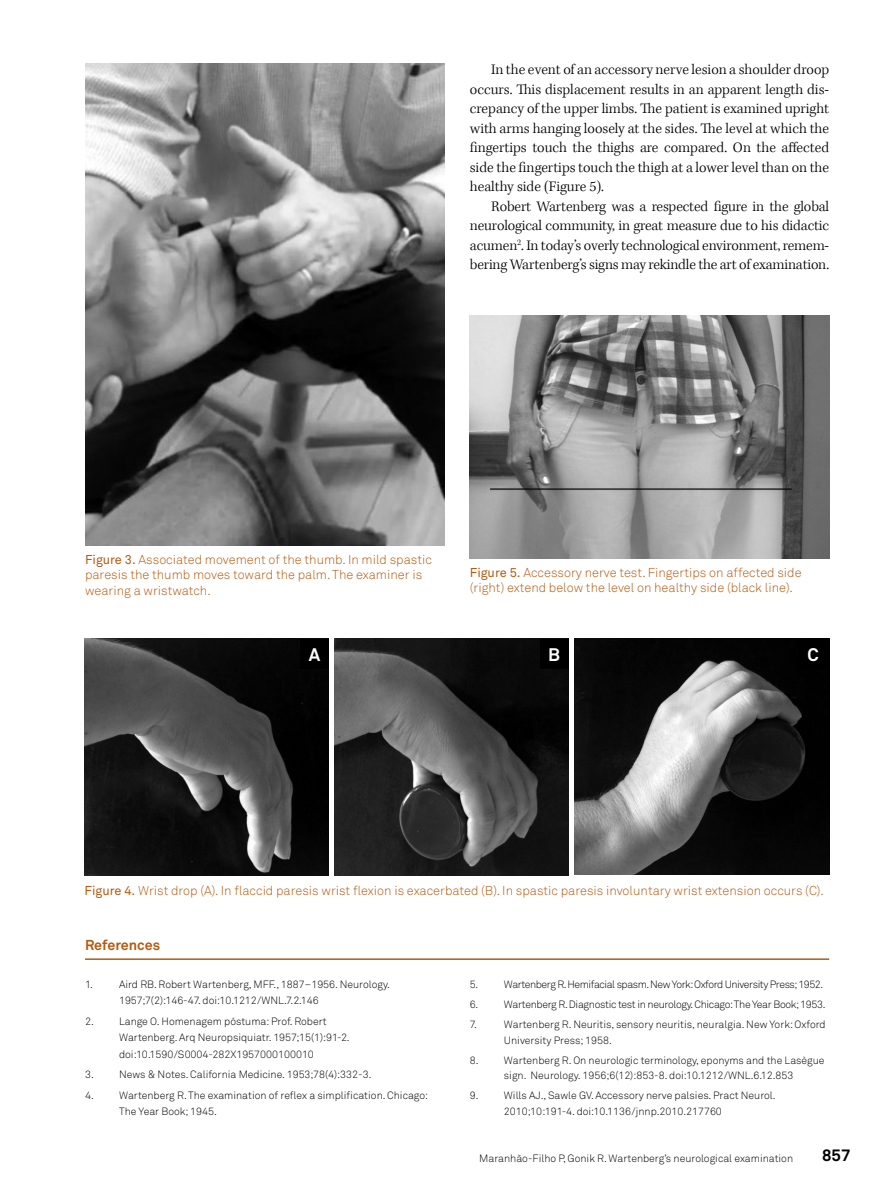
<style>
.page{position:relative;width:893px;height:1191px;background:#fff}
.page>*{position:absolute;margin:0;border:0;box-sizing:border-box;transform-origin:0 0}
.t1{font:700 18px "Akkurat Pro";color:#fff}
.t2{font:700 16.5px "Akkurat Pro";color:#000}
.t3{font:300 15px/19.5px "Kepler Std";letter-spacing:-.005em;color:#000;text-align:justify}
.t4{font:700 14.25px "Akkurat Pro";color:#b15c12}
.t5{font:12.75px/15.3px "Akkurat Light Pro";color:#b15c12}
.t6{font:10.5px/16.4px "Akkurat Light Pro";color:#000}
.t7{font:10.5px "Akkurat Light Pro";letter-spacing:-.04em;color:#000}
.t8{font:10.5px "Akkurat Light Pro";letter-spacing:-.03em;color:#000}
.s1{font-family:"Akkurat Pro"}
</style>
<div class="page">
<img style="left:85px;top:64px;width:359px;height:481px">
<img style="left:470px;top:316px;width:359px;height:242px">
<img style="left:84px;top:638px;width:245px;height:237px">
<img style="left:334px;top:638px;width:235px;height:237px">
<img style="left:574px;top:638px;width:255px;height:237px">
<div style="left:300px;top:639px;width:30px;height:29px;background:#000"></div>
<div style="left:540px;top:639px;width:29px;height:29px;background:#000"></div>
<div style="left:798px;top:639px;width:30px;height:29px;background:#000"></div>
<hr style="left:85px;top:958px;width:744px;height:2px;background:#b15c12">
<p class="t3" style="left:470px;top:60px;width:361px;text-indent:21px">In the event of an accessory nerve lesion a shoulder droop occurs. This displacement results in an apparent length dis&shy;crepancy of the upper limbs. The patient is examined upright with arms hanging loosely at the sides. The level at which the fingertips touch the thighs are compared. On the affected side the fingertips touch the thigh at a lower level than on the healthy side (Figure 5).</p>
<p class="t3" style="left:470px;top:197px;width:361px;text-indent:21px">Robert Wartenberg was a respected figure in the global neurological community, in great measure due to his didactic acumen<sup>2</sup>. In today’s overly technological environment, remem&shy;bering Wartenberg’s signs may rekindle the art of examination.</p>
<p class="t5" style="left:85px;top:552px;width:348px"><span class="s1">Figure 3.</span> Associated movement of the thumb. In mild spastic paresis the thumb moves toward the palm. The examiner is wearing a wristwatch.</p>
<p class="t5" style="left:470px;top:565px;width:333px"><span class="s1">Figure 5.</span> Accessory nerve test. Fingertips on affected side (right) extend below the level on healthy side (black line).</p>
<h1 class="t1" style="left:309px;top:643px;width:13px">A</h1>
<h1 class="t1" style="left:548px;top:643px;width:13px">B</h1>
<h1 class="t1" style="left:808px;top:643px;width:13px">C</h1>
<p class="t5" style="left:85px;top:883px;width:741px"><span class="s1">Figure 4.</span> Wrist drop (A). In flaccid paresis wrist flexion is exacerbated (B). In spastic paresis involuntary wrist extension occurs (C).</p>
<h3 class="t4" style="left:85px;top:936px;width:77px">References</h3>
<p class="t6" style="left:85px;top:976px;width:10px">1.</p>
<p class="t6" style="left:119px;top:976px;width:272px">Aird RB. Robert Wartenberg, MFF., 1887−1956. Neurology.<br>1957;7(2):146-47. doi:10.1212/WNL.7.2.146</p>
<p class="t6" style="left:85px;top:1013px;width:10px">2.</p>
<p class="t6" style="left:119px;top:1013px;width:232px">Lange O. Homenagem póstuma: Prof. Robert<br>Wartenberg. Arq Neuropsiquiatr. 1957;15(1):91-2. doi:10.1590/S0004-282X1957000100010</p>
<p class="t6" style="left:85px;top:1066px;width:10px">3.</p>
<p class="t6" style="left:119px;top:1066px;width:254px">News &amp; Notes. California Medicine. 1953;78(4):332-3.</p>
<p class="t6" style="left:85px;top:1087px;width:10px">4.</p>
<p class="t6" style="left:119px;top:1087px;width:311px">Wartenberg R. The examination of reflex a simplification. Chicago:<br>The Year Book; 1945.</p>
<p class="t6" style="left:470px;top:976px;width:10px">5.</p>
<p class="t7" style="left:504px;top:978px;width:321px">Wartenberg R. Hemifacial spasm. New York: Oxford University Press; 1952.</p>
<p class="t6" style="left:470px;top:996px;width:10px">6.</p>
<p class="t8" style="left:504px;top:998px;width:323px">Wartenberg R. Diagnostic test in neurology. Chicago: The Year Book; 1953.</p>
<p class="t6" style="left:470px;top:1016px;width:9px">7.</p>
<p class="t6" style="left:504px;top:1016px;width:323px;line-height:15.8px">Wartenberg R. Neuritis, sensory neuritis, neuralgia. New York: Oxford<br>University Press; 1958.</p>
<p class="t6" style="left:470px;top:1052px;width:10px">8.</p>
<p class="t6" style="left:504px;top:1052px;width:322px;line-height:15.8px">Wartenberg R. On neurologic terminology, eponyms and the Lasègue sign. Neurology. 1956;6(12):853-8. doi:10.1212/WNL.6.12.853</p>
<p class="t6" style="left:470px;top:1087px;width:10px">9.</p>
<p class="t6" style="left:504px;top:1088px;width:273px;line-height:15.8px">Wills AJ., Sawle GV. Accessory nerve palsies. Pract Neurol.<br>2010;10:191-4. doi:10.1136/jnnp.2010.217760</p>
<p class="t6" style="left:479px;top:1149px;width:315px">Maranhão-Filho P, Gonik R. Wartenberg’s neurological examination</p>
<h2 class="t2" style="left:822px;top:1145px;width:30px">857</h2>
</div>
